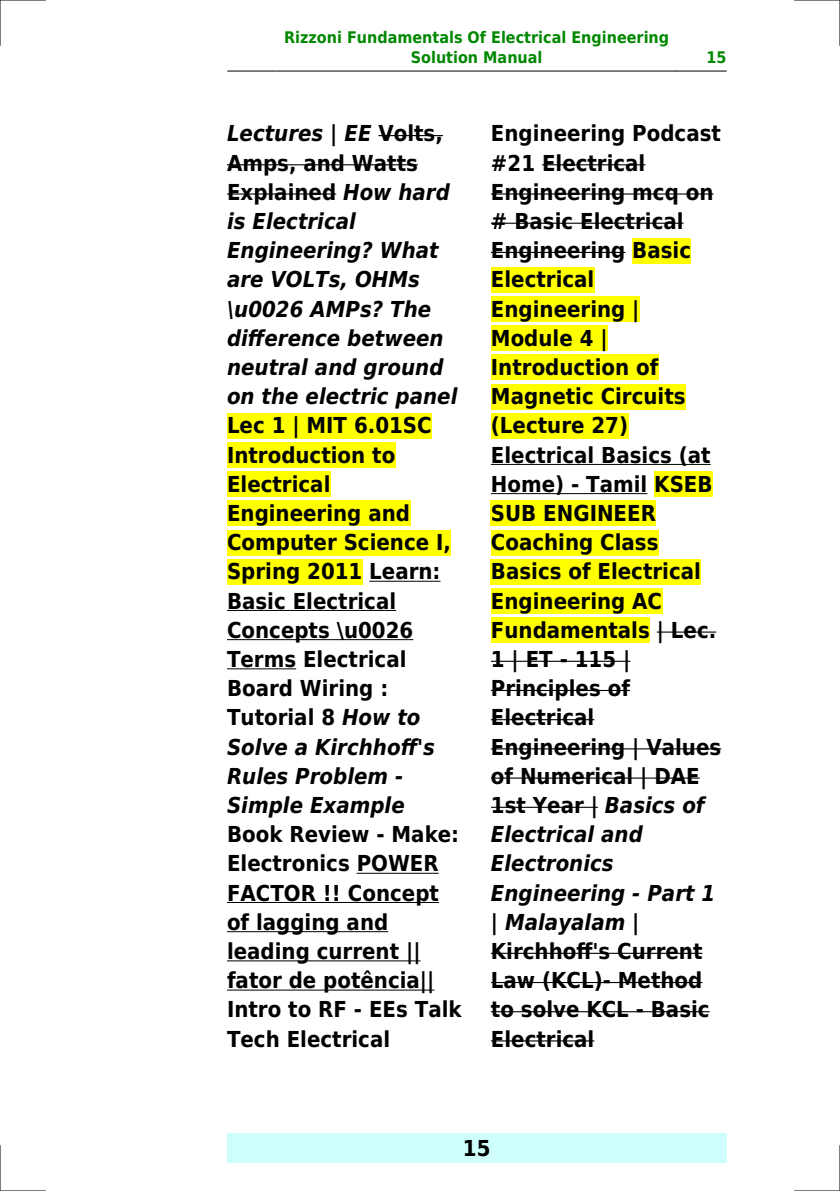
<style>
.page{position:relative;width:840px;height:1191px;background:#fff}
.page>*{position:absolute;margin:0;border:0;box-sizing:border-box;transform-origin:0 0}
.t1{font:700 22px/29.2px "DejaVu Sans Condensed";color:#000}
.t2{font:italic 700 22px/29.2px "DejaVu Sans Condensed";color:#000}
.t3{font:700 16px/19.2px "DejaVu Sans Condensed";color:#080;text-align:center}
.s1{font-style:normal}
.s2{font-style:italic}
</style>
<div class="page">
<hr style="left:227px;top:71px;width:49px;height:1px;background:#000">
<hr style="left:277px;top:71px;width:398px;height:1px;background:#000">
<hr style="left:676px;top:71px;width:49px;height:1px;background:#000">
<div style="left:227px;top:1133px;width:499px;height:29px;background:#cffffc"></div>
<hr style="left:378px;top:135px;width:64px;height:1px;background:#000">
<hr style="left:227px;top:164px;width:191px;height:1px;background:#000">
<hr style="left:227px;top:193px;width:109px;height:2px;background:#000">
<div style="left:227px;top:413px;width:204px;height:25px;background:#ff0"></div>
<div style="left:227px;top:442px;width:168px;height:26px;background:#ff0"></div>
<div style="left:227px;top:471px;width:103px;height:26px;background:#ff0"></div>
<div style="left:227px;top:500px;width:183px;height:26px;background:#ff0"></div>
<div style="left:227px;top:530px;width:224px;height:25px;background:#ff0"></div>
<div style="left:227px;top:559px;width:135px;height:25px;background:#ff0"></div>
<hr style="left:369px;top:581px;width:71px;height:1px;background:#000">
<hr style="left:227px;top:610px;width:169px;height:1px;background:#000">
<hr style="left:227px;top:639px;width:186px;height:1px;background:#000">
<hr style="left:227px;top:668px;width:69px;height:1px;background:#000">
<hr style="left:356px;top:872px;width:82px;height:1px;background:#000">
<hr style="left:227px;top:902px;width:212px;height:1px;background:#000">
<hr style="left:227px;top:931px;width:161px;height:1px;background:#000">
<hr style="left:227px;top:960px;width:193px;height:1px;background:#000">
<hr style="left:227px;top:989px;width:207px;height:1px;background:#000">
<hr style="left:541px;top:164px;width:104px;height:1px;background:#000">
<hr style="left:490px;top:193px;width:223px;height:2px;background:#000">
<hr style="left:490px;top:223px;width:193px;height:1px;background:#000">
<hr style="left:490px;top:252px;width:135px;height:1px;background:#000">
<div style="left:632px;top:238px;width:58px;height:25px;background:#ff0"></div>
<div style="left:490px;top:267px;width:104px;height:25px;background:#ff0"></div>
<div style="left:490px;top:296px;width:149px;height:26px;background:#ff0"></div>
<div style="left:490px;top:325px;width:117px;height:26px;background:#ff0"></div>
<div style="left:490px;top:354px;width:168px;height:26px;background:#ff0"></div>
<div style="left:490px;top:384px;width:195px;height:25px;background:#ff0"></div>
<div style="left:490px;top:413px;width:137px;height:25px;background:#ff0"></div>
<hr style="left:490px;top:464px;width:220px;height:1px;background:#000">
<hr style="left:490px;top:493px;width:157px;height:1px;background:#000">
<div style="left:654px;top:471px;width:58px;height:26px;background:#ff0"></div>
<div style="left:490px;top:500px;width:165px;height:26px;background:#ff0"></div>
<div style="left:490px;top:530px;width:168px;height:25px;background:#ff0"></div>
<div style="left:490px;top:559px;width:210px;height:25px;background:#ff0"></div>
<div style="left:490px;top:588px;width:171px;height:26px;background:#ff0"></div>
<div style="left:490px;top:617px;width:159px;height:26px;background:#ff0"></div>
<hr style="left:656px;top:631px;width:59px;height:1px;background:#000">
<hr style="left:490px;top:660px;width:140px;height:2px;background:#000">
<hr style="left:490px;top:690px;width:139px;height:1px;background:#000">
<hr style="left:490px;top:719px;width:104px;height:1px;background:#000">
<hr style="left:490px;top:748px;width:230px;height:1px;background:#000">
<hr style="left:490px;top:777px;width:209px;height:1px;background:#000">
<hr style="left:490px;top:806px;width:107px;height:2px;background:#000">
<hr style="left:490px;top:952px;width:212px;height:2px;background:#000">
<hr style="left:490px;top:982px;width:212px;height:1px;background:#000">
<hr style="left:490px;top:1011px;width:219px;height:1px;background:#000">
<hr style="left:490px;top:1040px;width:104px;height:1px;background:#000">
<hr style="left:0;top:0;width:45px;height:1px;background:#000">
<hr style="left:794px;top:0;width:45px;height:1px;background:#000">
<hr style="left:0;top:1190px;width:45px;height:1px;background:#000">
<hr style="left:794px;top:1190px;width:45px;height:1px;background:#000">
<hr style="left:0;top:0;width:1px;height:45px;background:#000">
<hr style="left:0;top:1145px;width:1px;height:46px;background:#000">
<hr style="left:839px;top:0;width:1px;height:45px;background:#000">
<hr style="left:839px;top:1145px;width:1px;height:46px;background:#000">
<p class="t3" style="left:284px;top:28px;width:386px">Rizzoni Fundamentals Of Electrical Engineering<br>Solution Manual</p>
<p class="t3" style="left:706px;top:48px;width:22px">15</p>
<p class="t2" style="left:227px;top:119px;width:232px">Lectures | EE <span class="s1">Volts,<br>Amps, and Watts<br>Explained</span> How hard is Electrical<br>Engineering? What are VOLTs, OHMs \u0026 AMPs? The difference between neutral and ground on the electric panel</p>
<p class="t1" style="left:227px;top:411px;width:225px">Lec 1 | MIT 6.01SC<br>Introduction to<br>Electrical<br>Engineering and<br>Computer Science I,<br>Spring 2011 Learn:<br>Basic Electrical<br>Concepts \u0026<br>Terms Electrical<br>Board Wiring :<br>Tutorial 8 <span class="s2">How to<br>Solve a Kirchhoff's<br>Rules Problem -<br>Simple Example</span></p>
<p class="t1" style="left:227px;top:820px;width:236px">Book Review - Make:<br>Electronics POWER<br>FACTOR !! Concept of lagging and leading current || fator de potência||<br>Intro to RF - EEs Talk<br>Tech Electrical</p>
<p class="t1" style="left:490px;top:119px;width:232px">Engineering Podcast #21 Electrical<br>Engineering mcq on # Basic Electrical<br>Engineering Basic<br>Electrical<br>Engineering |<br>Module 4 |<br>Introduction of<br>Magnetic Circuits (Lecture 27)<br>Electrical Basics (at<br>Home) - Tamil KSEB<br>SUB ENGINEER<br>Coaching Class<br>Basics of Electrical<br>Engineering AC<br>Fundamentals | Lec.<br>1 | ET - 115 |<br>Principles of<br>Electrical<br>Engineering | Values of Numerical | DAE<br>1st Year | <span class="s2">Basics of<br>Electrical and<br>Electronics<br>Engineering - Part 1 | Malayalam |</span></p>
<p class="t1" style="left:490px;top:936px;width:220px">Kirchhoff's Current<br>Law (KCL)- Method to solve KCL - Basic<br>Electrical</p>
<p class="t1" style="left:462px;top:1133px;width:29px">15</p>
</div>
